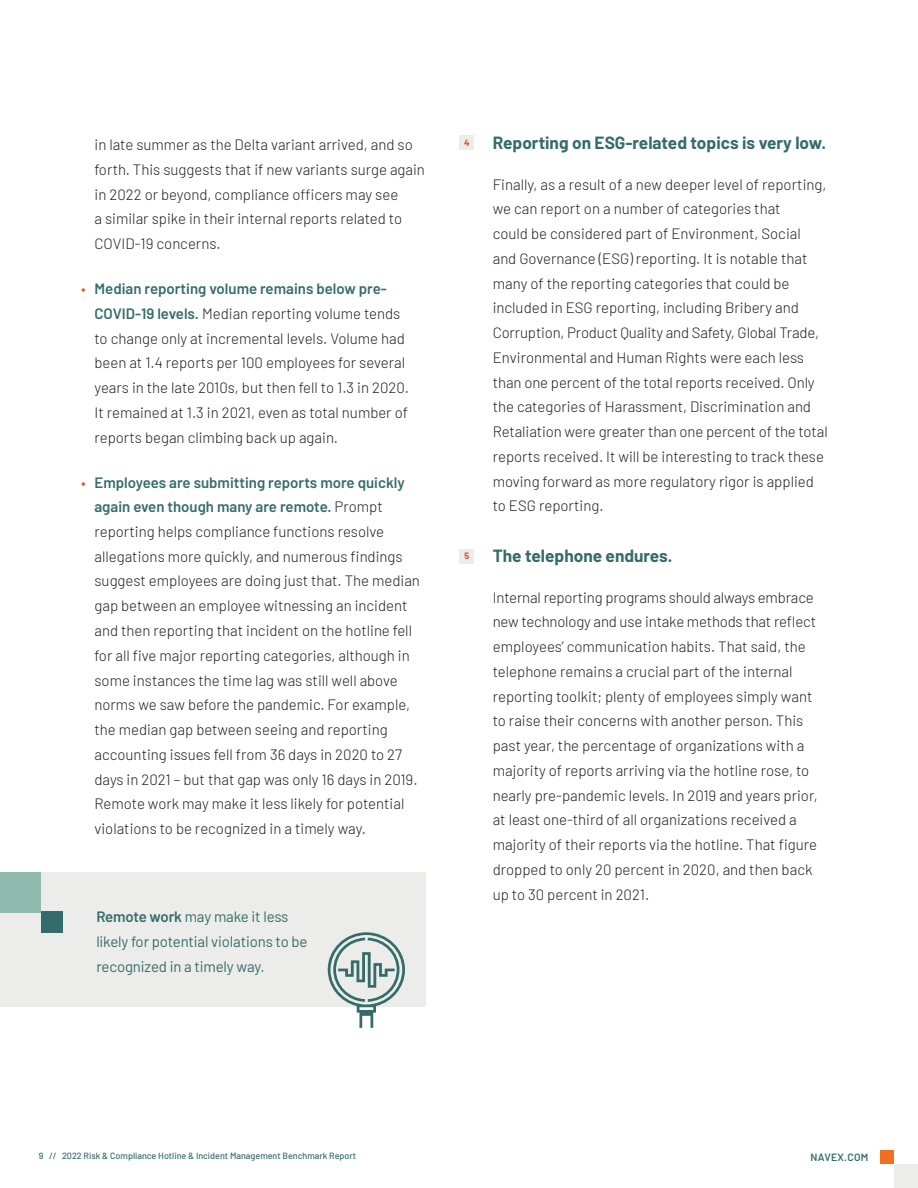
<style>
.page{position:relative;width:918px;height:1188px;background:#fff}
.page>*{position:absolute;margin:0;border:0;box-sizing:border-box;transform-origin:0 0}
.t1{font:700 17.25px "Barlow";color:#356c6b}
.t2{font:300 15px/24.8px "Barlow";color:#231f20}
.t3{font:15px/24.8px "Barlow";letter-spacing:-.01em;color:#356c6b}
.t4{font:600 10.5px "Barlow";letter-spacing:.025em;color:#356c6b}
.t5{font:500 9px "Barlow";color:#356c6b}
.t6{font:700 9px "Barlow";color:#f04822}
.s1{color:#f04822}
.s2{font-weight:600;color:#356c6b}
.s3{font-weight:600}
</style>
<div class="page">
<div style="left:880px;top:1150px;width:14px;height:14px;background:#ef7022"></div>
<div style="left:894px;top:1164px;width:24px;height:24px;background:#ecedea"></div>
<div style="left:460px;top:136px;width:14px;height:14px;background:#ecedea"></div>
<div style="left:460px;top:550px;width:14px;height:14px;background:#ecedea"></div>
<div style="left:0;top:872px;width:425px;height:135px;background:#ecedea"></div>
<div style="left:0;top:872px;width:41px;height:41px;background:#8fbaad"></div>
<div style="left:41px;top:912px;width:21px;height:21px;background:#356c6b"></div>
<svg style="left:328px;top:932px;width:77px;height:96px"></svg>
<p class="t2" style="left:94px;top:131px;width:332px">in late summer as the Delta variant arrived, and so forth. This suggests that if new variants surge again in 2022 or beyond, compliance officers may see<br>a similar spike in their internal reports related to COVID-19 concerns.</p>
<p class="t2" style="left:94px;top:275px;width:316px;text-indent:-14px"><span class="s1">•</span> <span class="s2">Median reporting volume remains below pre-COVID-19 levels.</span> Median reporting volume tends to change only at incremental levels. Volume had been at 1.4 reports per 100 employees for several years in the late 2010s, but then fell to 1.3 in 2020.<br>It remained at 1.3 in 2021, even as total number of reports began climbing back up again.</p>
<p class="t2" style="left:94px;top:469px;width:327px;text-indent:-14px"><span class="s1">•</span> <span class="s2">Employees are submitting reports more quickly again even though many are remote.</span> Prompt reporting helps compliance functions resolve allegations more quickly, and numerous findings suggest employees are doing just that. The median gap between an employee witnessing an incident and then reporting that incident on the hotline fell for all five major reporting categories, although in some instances the time lag was still well above norms we saw before the pandemic. For example, the median gap between seeing and reporting accounting issues fell from 36 days in 2020 to 27 days in 2021 – but that gap was only 16 days in 2019.<br>Remote work may make it less likely for potential violations to be recognized in a timely way.</p>
<p class="t3" style="left:96px;top:903px;width:213px"><span class="s3">Remote work</span> may make it less likely for potential violations to be recognized in a timely way.</p>
<p class="t6" style="left:464px;top:136px;width:7px">4</p>
<p class="t6" style="left:464px;top:550px;width:6px">5</p>
<p class="t1" style="left:493px;top:130px;width:335px">Reporting on ESG-related topics is very low.</p>
<p class="t2" style="left:493px;top:171px;width:336px">Finally, as a result of a new deeper level of reporting, we can report on a number of categories that<br>could be considered part of Environment, Social and Governance (ESG) reporting. It is notable that many of the reporting categories that could be included in ESG reporting, including Bribery and Corruption, Product Quality and Safety, Global Trade, Environmental and Human Rights were each less than one percent of the total reports received. Only the categories of Harassment, Discrimination and Retaliation were greater than one percent of the total reports received. It will be interesting to track these moving forward as more regulatory rigor is applied to ESG reporting.</p>
<p class="t1" style="left:493px;top:543px;width:181px">The telephone endures.</p>
<p class="t2" style="left:493px;top:584px;width:327px">Internal reporting programs should always embrace new technology and use intake methods that reflect employees’ communication habits. That said, the telephone remains a crucial part of the internal reporting toolkit; plenty of employees simply want to raise their concerns with another person. This past year, the percentage of organizations with a majority of reports arriving via the hotline rose, to nearly pre-pandemic levels. In 2019 and years prior, at least one-third of all organizations received a majority of their reports via the hotline. That figure dropped to only 20 percent in 2020, and then back up to 30 percent in 2021.</p>
<p class="t5" style="left:39px;top:1150px;width:319px">9 // 2022 Risk &amp; Compliance Hotline &amp; Incident Management Benchmark Report</p>
<p class="t4" style="left:810px;top:1149px;width:59px">NAVEX.COM</p>
</div>
